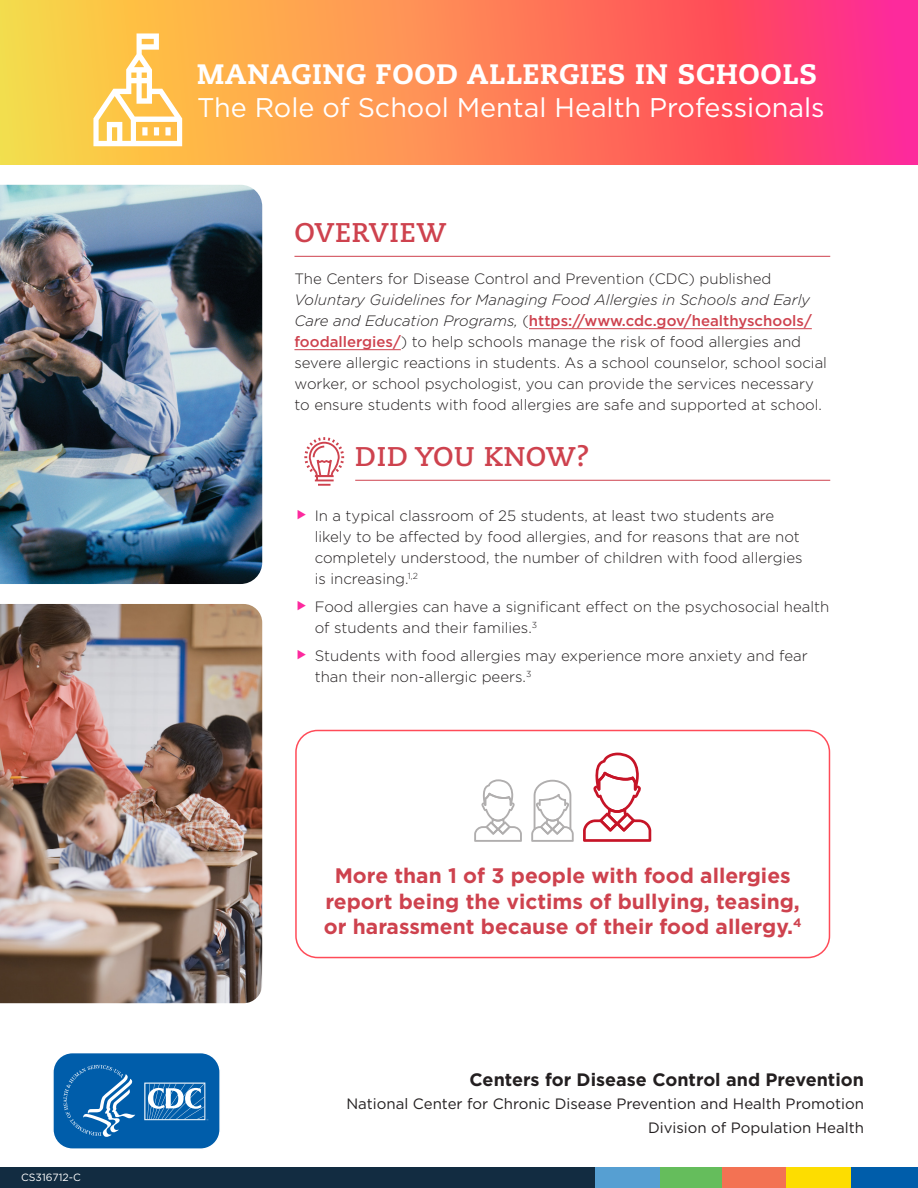
<style>
.page{position:relative;width:918px;height:1188px;background:#fff}
.page>*{position:absolute;margin:0;border:0;box-sizing:border-box;transform-origin:0 0}
.t1{font:800 28.05px "Caecilia LT Std";letter-spacing:.025em;color:#fff}
.t2{font:27px "Gotham";color:#fff}
.t3{font:700 27px "Caecilia LT Std";letter-spacing:.025em;color:#ce424e}
.callout{font:700 21px/25.5px "Gotham";color:#ce424e;text-align:center}
.t4{font:700 18px "Gotham";color:#231f20}
.body__p{font:300 15px/21px "Gotham";color:#231f20}
.t5{font:15px "Gotham";color:#231f20}
.t6{font:10.5px "Gotham";color:#fff}
.s1{font-style:italic}
.s2{font-weight:500;color:#ce424e}
</style>
<div class="page">
<div style="left:0;top:1167px;width:595px;height:21px;background:#122c41"></div>
<div style="left:658px;top:1167px;width:65px;height:21px;background:#65bd5c"></div>
<div style="left:722px;top:1167px;width:65px;height:21px;background:#f37253"></div>
<div style="left:787px;top:1167px;width:64px;height:21px;background:#fddd00"></div>
<div style="left:851px;top:1167px;width:67px;height:21px;background:#005daa"></div>
<div style="left:595px;top:1167px;width:64px;height:21px;background:#569fd2"></div>
<svg style="left:0;top:0;width:918px;height:164px;background:#fd7f5b"></svg>
<div style="left:295px;top:730px;width:535px;height:228px;border:2px solid #ff4b58;border-radius:22px"></div>
<hr style="left:294px;top:256px;width:536px;height:1px;background:#ce424e">
<hr style="left:529px;top:328px;width:283px;height:1px;background:#ce424e">
<hr style="left:294px;top:349px;width:107px;height:1px;background:#ce424e">
<hr style="left:355px;top:480px;width:475px;height:1px;background:#ce424e">
<img style="left:0;top:185px;width:262px;height:399px">
<img style="left:0;top:604px;width:262px;height:399px">
<svg style="left:53px;top:1053px;width:167px;height:96px;background:#2373b5"></svg>
<svg style="left:93px;top:33px;width:89px;height:113px"></svg>
<svg style="left:304px;top:437px;width:41px;height:49px"></svg>
<svg style="left:474px;top:779px;width:48px;height:63px"></svg>
<svg style="left:583px;top:753px;width:68px;height:89px"></svg>
<svg style="left:531px;top:780px;width:43px;height:62px"></svg>
<p class="t6" style="left:21px;top:1170px;width:61px">CS316712-C</p>
<p class="t1" style="left:197px;top:57px;width:621px">MANAGING FOOD ALLERGIES IN SCHOOLS</p>
<p class="t2" style="left:197px;top:90px;width:629px">The Role of School Mental Health Professionals</p>
<h2 class="t3" style="left:294px;top:217px;width:154px">OVERVIEW</h2>
<p class="body__p" style="left:294px;top:267px;width:534px">The Centers for Disease Control and Prevention (CDC) published <span class="s1">Voluntary Guidelines for Managing Food Allergies in Schools and Early Care and Education Programs,</span> (<span class="s2">https://www.cdc.gov/healthyschools/ foodallergies/</span>) to help schools manage the risk of food allergies and severe allergic reactions in students. As a school counselor, school social worker, or school psychologist, you can provide the services necessary to ensure students with food allergies are safe and supported at school.</p>
<h2 class="t3" style="left:355px;top:441px;width:236px">DID YOU KNOW?</h2>
<p class="body__p" style="left:315px;top:505px;width:489px">In a typical classroom of 25 students, at least two students are likely to be affected by food allergies, and for reasons that are not completely understood, the number of children with food allergies is increasing.<sup>1,2</sup></p>
<p class="body__p" style="left:315px;top:596px;width:516px">Food allergies can have a significant effect on the psychosocial health of students and their families.<sup>3</sup></p>
<p class="body__p" style="left:315px;top:644px;width:495px">Students with food allergies may experience more anxiety and fear than their non-allergic peers.<sup>3</sup></p>
<p class="callout" style="left:324px;top:863px;width:479px">More than 1 of 3 people with food allergies report being the victims of bullying, teasing, or harassment because of their food allergy.<sup>4</sup></p>
<p class="t4" style="left:470px;top:1068px;width:396px">Centers for Disease Control and Prevention</p>
<p class="t5" style="left:346px;top:1095px;width:519px">National Center for Chronic Disease Prevention and Health Promotion</p>
<p class="t5" style="left:648px;top:1118px;width:217px">Division of Population Health</p>
</div>
